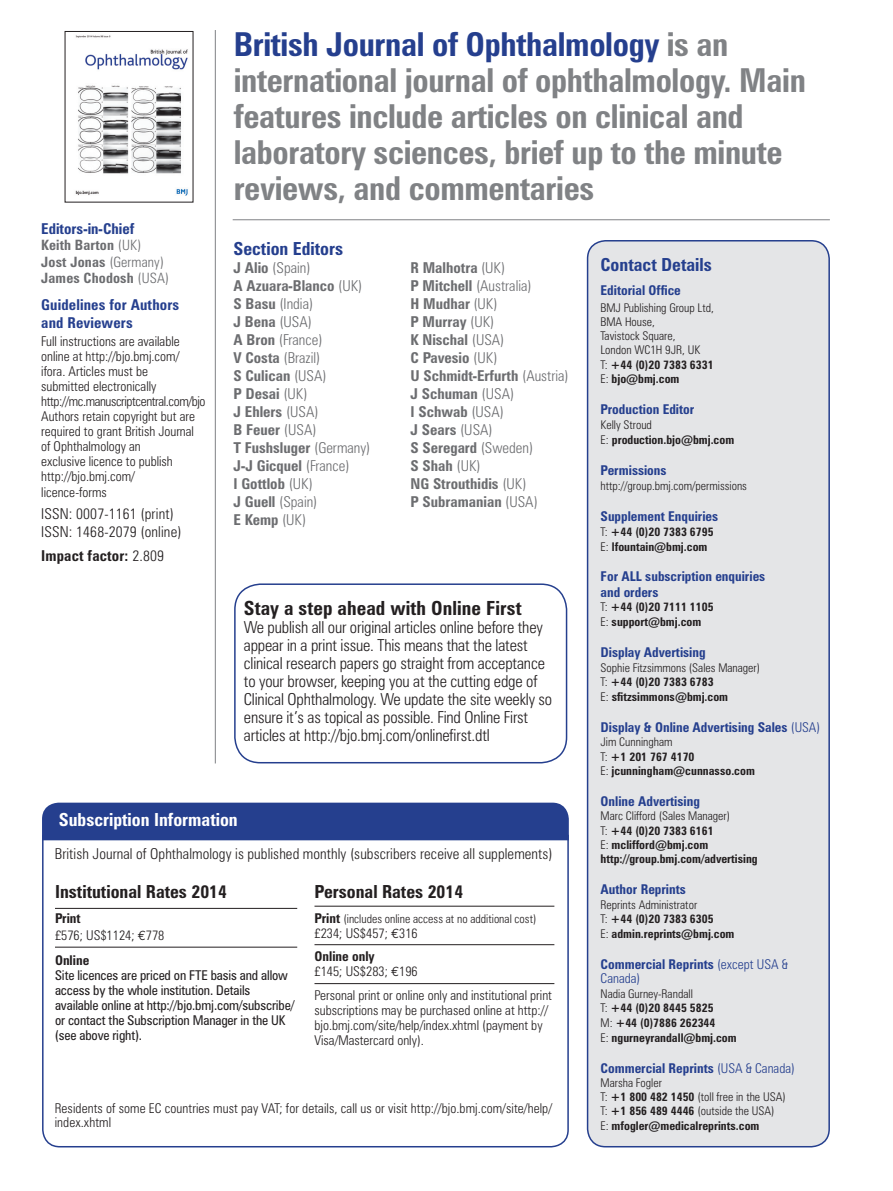
<style>
.page{position:relative;width:893px;height:1191px;background:#fff}
.page>*{position:absolute;margin:0;border:0;box-sizing:border-box;transform-origin:0 0}
.t1{font:700 condensed 33px/36px "Zurich BT";letter-spacing:-.01em;color:#808285}
.t2{font:700 condensed 19.5px "Zurich BT";letter-spacing:.005em;color:#231f20}
.t3{font:700 condensed 18px "Zurich BT";color:#231f20}
.t4{font:700 condensed 18px "Zurich BT";color:#253f8e}
.t5{font:700 condensed 18px "Zurich BT";color:#fff}
.t6{font:300 condensed 16.5px/18px "Zurich BT";letter-spacing:-.01em;color:#231f20}
.t7{font:700 condensed 15px/18px "Zurich BT";color:#6c6d70}
.t8{font:300 condensed 15px/18px "Zurich BT";letter-spacing:.005em;color:#231f20}
.t9{font:700 condensed 15px/18px "Zurich BT";letter-spacing:.01em;color:#253f8e}
.t10{font:700 condensed 15px "Zurich BT";letter-spacing:.01em;color:#231f20}
.t11{font:700 condensed 14.25px/16.5px "Zurich BT";letter-spacing:.01em;color:#6c6d70}
.t12{font:300 condensed 13.5px/15px "Zurich BT";color:#231f20}
.t13{font:700 condensed 13.5px/15.8px "Zurich BT";color:#253f8e}
.t14{font:condensed 13.5px/15px "Zurich BT";letter-spacing:-.01em;color:#231f20}
.t15{font:700 condensed 13.5px "Zurich BT";color:#231f20}
.t16{font:700 condensed 12px/14.7px "Zurich BT";color:#231f20}
.t17{font:300 condensed 12px/14.2px "Zurich BT";color:#231f20}
.s1{color:#253f8e}
.s2{font-weight:300}
.s3{font-weight:700}
.s4{font-family:"Euro Mono";font-weight:400;font-stretch:normal}
.s5{font-weight:700;font-size:13.5px}
</style>
<div class="page">
<div style="left:42px;top:802px;width:527px;height:32px;background:#253f8e"></div>
<svg style="left:42px;top:834px;width:527px;height:314px"></svg>
<hr style="left:55px;top:908px;width:242px;height:1px;background:#231f20">
<hr style="left:55px;top:947px;width:242px;height:1px;background:#231f20">
<hr style="left:314px;top:906px;width:240px;height:1px;background:#231f20">
<hr style="left:314px;top:944px;width:240px;height:1px;background:#231f20">
<hr style="left:314px;top:983px;width:240px;height:1px;background:#231f20">
<div style="left:588px;top:241px;width:241px;height:905px;background:#e4e5e7;border-radius:18px"></div>
<div style="left:587px;top:240px;width:243px;height:907px;border:2px solid #253f8e;border-radius:18px"></div>
<hr style="left:233px;top:219px;width:597px;height:1px;background:#808285">
<div style="left:234px;top:583px;width:333px;height:180px;border:2px solid #253f8e;border-radius:26px"></div>
<hr style="left:215px;top:30px;width:1px;height:733px;background:#808285">
<img style="left:75px;top:35px;width:113px;height:161px">
<h1 class="t1" style="left:234px;top:29px;width:574px"><span class="s1">British Journal of Ophthalmology</span> is an international journal of ophthalmology. Main features include articles on clinical and laboratory sciences, brief up to the minute reviews, and commentaries</h1>
<h3 class="t4" style="left:234px;top:241px;width:111px">Section Editors</h3>
<p class="t7" style="left:234px;top:259px;width:138px">J Alio <span class="s2">(Spain)<br></span>A Azuara-Blanco <span class="s2">(UK)<br></span>S Basu <span class="s2">(India)<br></span>J Bena <span class="s2">(USA)<br></span>A Bron <span class="s2">(France)<br></span>V Costa <span class="s2">(Brazil)<br></span>S Culican <span class="s2">(USA)<br></span>P Desai <span class="s2">(UK)<br></span>J Ehlers <span class="s2">(USA)<br></span>B Feuer <span class="s2">(USA)<br></span>T Fushsluger <span class="s2">(Germany)<br></span>J-J Gicquel <span class="s2">(France)<br></span>I Gottlob <span class="s2">(UK)<br></span>J Guell <span class="s2">(Spain)<br></span>E Kemp <span class="s2">(UK)</span></p>
<p class="t7" style="left:411px;top:260px;width:160px">R Malhotra <span class="s2">(UK)<br></span>P Mitchell <span class="s2">(Australia)<br></span>H Mudhar <span class="s2">(UK)<br></span>P Murray <span class="s2">(UK)<br></span>K Nischal <span class="s2">(USA)<br></span>C Pavesio <span class="s2">(UK)<br></span>U Schmidt-Erfurth <span class="s2">(Austria)<br></span>J Schuman <span class="s2">(USA)<br></span>I Schwab <span class="s2">(USA)<br></span>J Sears <span class="s2">(USA)<br></span>S Seregard <span class="s2">(Sweden)<br></span>S Shah <span class="s2">(UK)<br></span>NG Strouthidis <span class="s2">(UK)<br></span>P Subramanian <span class="s2">(USA)</span></p>
<p class="t9" style="left:41px;top:221px;width:95px">Editors-in-Chief</p>
<p class="t11" style="left:41px;top:238px;width:129px">Keith Barton <span class="s2">(UK)<br></span>Jost Jonas <span class="s2">(Germany)<br></span>James Chodosh <span class="s2">(USA)</span></p>
<p class="t9" style="left:41px;top:297px;width:140px">Guidelines for Authors and Reviewers</p>
<p class="t12" style="left:41px;top:335px;width:166px">Full instructions are available online at http://bjo.bmj.com/ ifora. Articles must be<br>submitted electronically http://mc.manuscriptcentral.com/bjo<br>Authors retain copyright but are required to grant British Journal of Ophthalmology an<br>exclusive licence to publish http://bjo.bmj.com/<br>licence-forms</p>
<p class="t8" style="left:41px;top:506px;width:142px">ISSN: 0007-1161 (print)<br>ISSN: 1468-2079 (online)</p>
<p class="t10" style="left:41px;top:550px;width:124px">Impact factor: <span class="s2">2.809</span></p>
<h3 class="t4" style="left:601px;top:258px;width:113px">Contact Details</h3>
<p class="t13" style="left:601px;top:283px;width:82px">Editorial Office</p>
<p class="t17" style="left:601px;top:301px;width:115px">BMJ Publishing Group Ltd,<br>BMA House,<br>Tavistock Square,<br>London WC1H 9JR, UK<br>T: <span class="s3">+44 (0)20 7383 6331<br></span>E: <span class="s3">bjo@bmj.com</span></p>
<p class="t13" style="left:601px;top:403px;width:95px">Production Editor</p>
<p class="t16" style="left:601px;top:419px;width:135px;line-height:14.2px"><span class="s2">Kelly Stroud<br>E:</span> production.bjo@bmj.com</p>
<p class="t13" style="left:601px;top:463px;width:68px">Permissions</p>
<p class="t17" style="left:601px;top:479px;width:148px">http://group.bmj.com/permissions</p>
<p class="t13" style="left:601px;top:510px;width:119px">Supplement Enquiries</p>
<p class="t16" style="left:601px;top:525px;width:115px"><span class="s2">T:</span> +44 (0)20 7383 6795<br><span class="s2">E:</span> lfountain@bmj.com</p>
<p class="t13" style="left:601px;top:570px;width:166px">For ALL subscription enquiries and orders</p>
<p class="t16" style="left:601px;top:601px;width:115px;line-height:14.2px"><span class="s2">T:</span> +44 (0)20 7111 1105<br><span class="s2">E:</span> support@bmj.com</p>
<p class="t13" style="left:601px;top:645px;width:107px">Display Advertising</p>
<p class="t16" style="left:601px;top:661px;width:161px"><span class="s2">Sophie Fitzsimmons (Sales Manager)<br>T:</span> +44 (0)20 7383 6783<br><span class="s2">E:</span> sfitzsimmons@bmj.com</p>
<p class="t13" style="left:601px;top:721px;width:221px">Display &amp; Online Advertising Sales <span class="s2">(USA)</span></p>
<p class="t16" style="left:601px;top:736px;width:156px;line-height:14.2px"><span class="s2">Jim Cunningham<br>T:</span> +1 201 767 4170<br><span class="s2">E:</span> jcunningham@cunnasso.com</p>
<p class="t13" style="left:601px;top:794px;width:101px">Online Advertising</p>
<p class="t16" style="left:601px;top:810px;width:159px;line-height:14.2px"><span class="s2">Marc Clifford (Sales Manager)<br>T:</span> +44 (0)20 7383 6161<br><span class="s2">E:</span> mclifford@bmj.com http://group.bmj.com/advertising</p>
<p class="t13" style="left:601px;top:882px;width:87px">Author Reprints</p>
<p class="t16" style="left:601px;top:898px;width:135px"><span class="s2">Reprints Administrator<br>T:</span> +44 (0)20 7383 6305<br><span class="s2">E:</span> admin.reprints@bmj.com</p>
<p class="t13" style="left:601px;top:958px;width:189px;line-height:14.2px">Commercial Reprints <span class="s2">(except USA &amp;<br>Canada)</span></p>
<p class="t16" style="left:601px;top:987px;width:138px"><span class="s2">Nadia Gurney-Randall<br>T:</span> +44 (0)20 8445 5825<br><span class="s2">M:</span> +44 (0)7886 262344<br><span class="s2">E:</span> ngurneyrandall@bmj.com</p>
<p class="t13" style="left:601px;top:1061px;width:196px">Commercial Reprints <span class="s2">(USA &amp; Canada)</span></p>
<p class="t17" style="left:601px;top:1076px;width:187px">Marsha Fogler<br>T: <span class="s3">+1 800 482 1450</span> (toll free in the USA)<br>T: <span class="s3">+1 856 489 4446</span> (outside the USA)<br>E: <span class="s3">mfogler@medicalreprints.com</span></p>
<h2 class="t2" style="left:244px;top:600px;width:279px">Stay a step ahead with Online First</h2>
<p class="t6" style="left:244px;top:619px;width:310px">We publish all our original articles online before they appear in a print issue. This means that the latest clinical research papers go straight from acceptance to your browser, keeping you at the cutting edge of Clinical Ophthalmology. We update the site weekly so ensure it’s as topical as possible. Find Online First articles at http://bjo.bmj.com/onlinefirst.dtl</p>
<h3 class="t5" style="left:59px;top:813px;width:180px">Subscription Information</h3>
<p class="t8" style="left:55px;top:846px;width:499px">British Journal of Ophthalmology is published monthly (subscribers receive all supplements)</p>
<h3 class="t3" style="left:55px;top:885px;width:173px">Institutional Rates 2014</h3>
<p class="t12" style="left:55px;top:911px;width:111px;line-height:17px"><span class="s3">Print<br></span>£576; US$1124; <span class="s4">€</span>778</p>
<p class="t15" style="left:55px;top:954px;width:36px">Online</p>
<p class="t14" style="left:55px;top:968px;width:241px">Site licences are priced on FTE basis and allow access by the whole institution. Details available online at http://bjo.bmj.com/subscribe/ or contact the Subscription Manager in the UK (see above right).</p>
<h3 class="t3" style="left:314px;top:885px;width:150px">Personal Rates 2014</h3>
<p class="t17" style="left:314px;top:912px;width:223px"><span class="s5">Print</span> (includes online access at no additional cost)</p>
<p class="t12" style="left:314px;top:922px;width:105px;line-height:23.5px">£234; US$457; <span class="s4">€</span>316<br><span class="s3">Online only</span></p>
<p class="t12" style="left:314px;top:960px;width:239px;line-height:23.5px">£145; US$283; <span class="s4">€</span>196<br>Personal print or online only and institutional print</p>
<p class="t12" style="left:314px;top:1003px;width:235px">subscriptions may be purchased online at http:// bjo.bmj.com/site/help/index.xhtml (payment by<br>Visa/Mastercard only).</p>
<p class="t12" style="left:55px;top:1102px;width:499px;line-height:14.2px">Residents of some EC countries must pay VAT; for details, call us or visit http://bjo.bmj.com/site/help/ index.xhtml</p>
</div>
